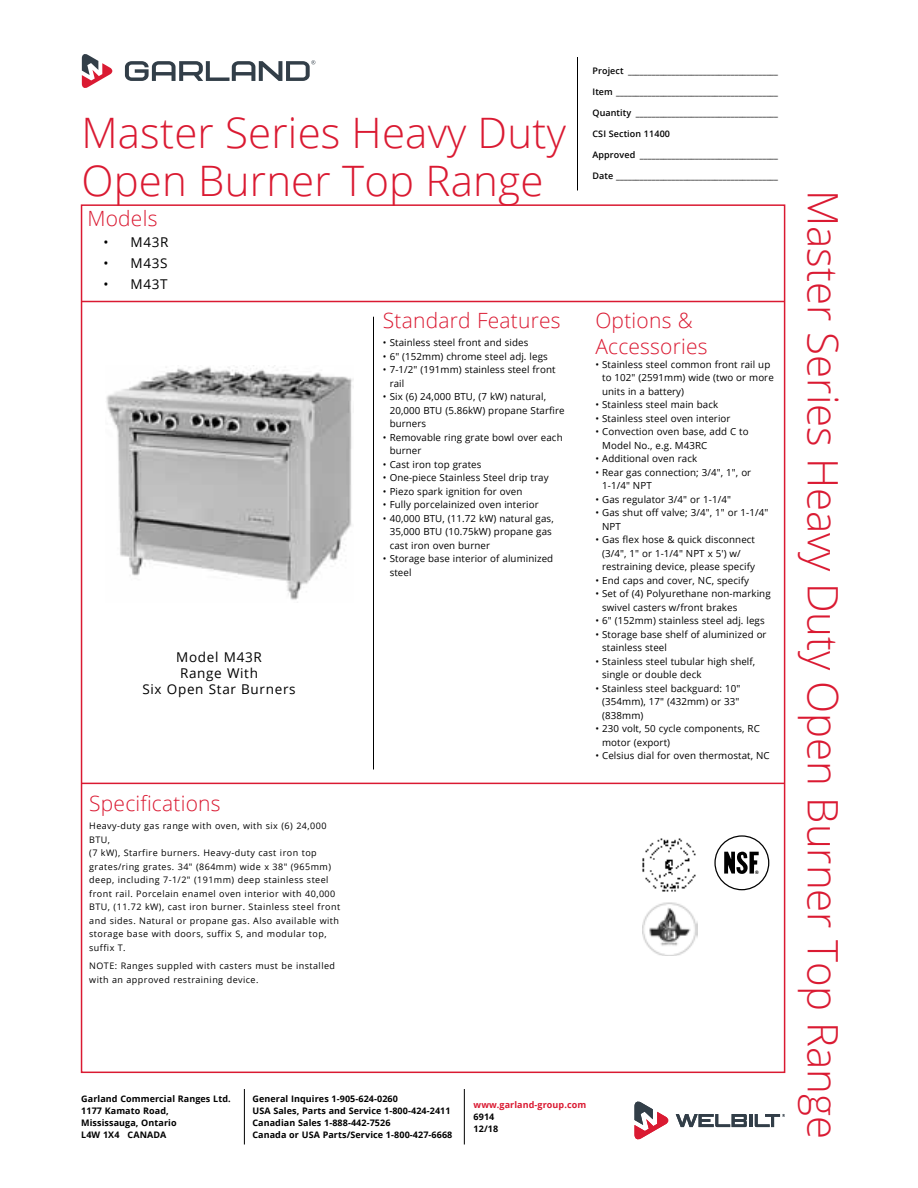
<style>
.page{position:relative;width:918px;height:1188px;background:#fff}
.page>*{position:absolute;margin:0;border:0;box-sizing:border-box;transform-origin:0 0}
.Side_Headers{font:300 42px "Open Sans";color:#da1a32}
.Header_-_Main{font:300 42px "Open Sans";letter-spacing:.005em;color:#da1a32}
.Header_-_Specs{font:300 21px "Open Sans";letter-spacing:.01em;color:#da1a32}
.Model_Number{font:13.5px/16.2px "Open Sans";letter-spacing:.05em;color:#000;text-align:center}
.t1{font:9.75px/13.5px "Open Sans";letter-spacing:.01em;color:#000}
.Specifications{font:9px/13.5px "Open Sans";letter-spacing:.05em;color:#000}
.t2{font:600 9px "Open Sans";letter-spacing:.01em;color:#000}
.Bottom_Signoff{font:700 9px/12px "Open Sans";letter-spacing:.01em;color:#000}
.Bottom_Signoff-2{font:700 9px "Open Sans";letter-spacing:.01em;color:#da1a32}
.t3{font:700 4.8px "Helvetica";color:#000}
</style>
<div class="page">
<hr style="left:577px;top:57px;width:1px;height:133px;background:#000">
<svg style="left:82px;top:54px;width:31px;height:34px"></svg>
<svg style="left:125px;top:60px;width:190px;height:21px"></svg>
<hr style="left:464px;top:1089px;width:1px;height:55px;background:#000">
<hr style="left:244px;top:1089px;width:1px;height:55px;background:#000">
<svg style="left:676px;top:1114px;width:109px;height:13px"></svg>
<svg style="left:634px;top:1102px;width:35px;height:37px"></svg>
<hr style="left:373px;top:317px;width:1px;height:452px;background:#000">
<hr style="left:81px;top:301px;width:703px;height:1px;background:#da1a32">
<hr style="left:82px;top:783px;width:702px;height:1px;background:#da1a32">
<img style="left:106px;top:365px;width:247px;height:235px">
<img style="left:642px;top:838px;width:54px;height:54px">
<img style="left:642px;top:902px;width:55px;height:53px">
<div style="left:714px;top:835px;width:55px;height:55px;border:1px solid #000;border-radius:50%"></div>
<svg style="left:724px;top:852px;width:35px;height:22px"></svg>
<p class="Header_-_Main" style="left:81px;top:104px;width:486px">Master Series Heavy Duty</p>
<p class="Header_-_Main" style="left:81px;top:152px;width:464px">Open Burner Top Range</p>
<p class="Header_-_Specs" style="left:87px;top:204px;width:72px">Models</p>
<p class="Model_Number" style="left:104px;top:234px;width:67px">• M43R</p>
<p class="Model_Number" style="left:104px;top:255px;width:66px">• M43S</p>
<p class="Model_Number" style="left:104px;top:276px;width:66px">• M43T</p>
<p class="Model_Number" style="left:176px;top:649px;width:87px">Model M43R</p>
<p class="Model_Number" style="left:142px;top:665px;width:155px">Range With<br>Six Open Star Burners</p>
<p class="Header_-_Specs" style="left:89px;top:789px;width:133px">Specifications</p>
<p class="Specifications" style="left:89px;top:819px;width:253px">Heavy‑duty gas range with oven, with six (6) 24,000<br>BTU,<br>(7 kW), Starfire burners. Heavy‑duty cast iron top grates/ring grates. 34" (864mm) wide x 38" (965mm) deep, including 7-1/2" (191mm) deep stainless steel front rail. Porcelain enamel oven interior with 40,000<br>BTU, (11.72 kW), cast iron burner. Stainless steel front and sides. Natural or propane gas. Also available with storage base with doors, suffix S, and modular top, suffix T.</p>
<p class="Specifications" style="left:89px;top:959px;width:247px">NOTE: Ranges suppled with casters must be installed with an approved restraining device.</p>
<p class="Header_-_Specs" style="left:383px;top:306px;width:179px">Standard Features</p>
<p class="t1" style="left:383px;top:336px;width:147px">• Stainless steel front and sides</p>
<p class="t1" style="left:383px;top:349px;width:166px">• 6" (152mm) chrome steel adj. legs</p>
<p class="t1" style="left:390px;top:363px;width:167px;text-indent:-7px">• 7-1/2" (191mm) stainless steel front rail</p>
<p class="t1" style="left:390px;top:390px;width:177px;text-indent:-7px">• Six (6) 24,000 BTU, (7 kW) natural,<br>20,000 BTU (5.86kW) propane Starfire burners</p>
<p class="t1" style="left:390px;top:430px;width:175px;text-indent:-7px">• Removable ring grate bowl over each burner</p>
<p class="t1" style="left:383px;top:457px;width:100px">• Cast iron top grates</p>
<p class="t1" style="left:383px;top:471px;width:167px">• One‑piece Stainless Steel drip tray</p>
<p class="t1" style="left:383px;top:484px;width:141px">• Piezo spark ignition for oven</p>
<p class="t1" style="left:383px;top:498px;width:157px">• Fully porcelainized oven interior</p>
<p class="t1" style="left:390px;top:511px;width:166px;text-indent:-7px">• 40,000 BTU, (11.72 kW) natural gas,<br>35,000 BTU (10.75kW) propane gas cast iron oven burner</p>
<p class="t1" style="left:390px;top:552px;width:165px;text-indent:-7px">• Storage base interior of aluminized steel</p>
<p class="t2" style="left:592px;top:64px;width:187px">Project ______________________________________</p>
<p class="t2" style="left:592px;top:85px;width:187px">Item _________________________________________</p>
<p class="t2" style="left:592px;top:106px;width:187px">Quantity ____________________________________</p>
<p class="t2" style="left:592px;top:127px;width:79px">CSI Section 11400</p>
<p class="t2" style="left:592px;top:148px;width:187px">Approved ___________________________________</p>
<p class="t2" style="left:592px;top:169px;width:187px">Date _________________________________________</p>
<p class="Header_-_Specs" style="left:595px;top:306px;width:99px">Options &amp;</p>
<p class="Header_-_Specs" style="left:595px;top:332px;width:114px">Accessories</p>
<p class="t1" style="left:602px;top:357px;width:173px;text-indent:-7px">• Stainless steel common front rail up to 102" (2591mm) wide (two or more units in a battery)</p>
<p class="t1" style="left:595px;top:398px;width:124px">• Stainless steel main back</p>
<p class="t1" style="left:595px;top:411px;width:137px">• Stainless steel oven interior</p>
<p class="t1" style="left:602px;top:425px;width:148px;text-indent:-7px">• Convection oven base, add C to<br>Model No., e.g. M43RC</p>
<p class="t1" style="left:595px;top:452px;width:103px">• Additional oven rack</p>
<p class="t1" style="left:602px;top:465px;width:151px;text-indent:-7px">• Rear gas connection; 3/4", 1", or<br>1-1/4" NPT</p>
<p class="t1" style="left:595px;top:492px;width:137px">• Gas regulator 3/4" or 1-1/4"</p>
<p class="t1" style="left:602px;top:506px;width:168px;text-indent:-7px">• Gas shut off valve; 3/4", 1" or 1-1/4"<br>NPT</p>
<p class="t1" style="left:602px;top:533px;width:154px;text-indent:-7px">• Gas flex hose &amp; quick disconnect (3/4", 1" or 1-1/4" NPT x 5') w/ restraining device, please specify</p>
<p class="t1" style="left:595px;top:573px;width:155px">• End caps and cover, NC, specify</p>
<p class="t1" style="left:602px;top:587px;width:170px;text-indent:-7px">• Set of (4) Polyurethane non-marking swivel casters w/front brakes</p>
<p class="t1" style="left:595px;top:614px;width:171px">• 6" (152mm) stainless steel adj. legs</p>
<p class="t1" style="left:602px;top:627px;width:166px;text-indent:-7px">• Storage base shelf of aluminized or stainless steel</p>
<p class="t1" style="left:602px;top:654px;width:155px;text-indent:-7px">• Stainless steel tubular high shelf, single or double deck</p>
<p class="t1" style="left:602px;top:681px;width:140px;text-align:justify;text-indent:-7px">• Stainless steel backguard: 10" (354mm), 17" (432mm) or 33" (838mm)</p>
<p class="t1" style="left:602px;top:722px;width:159px;text-indent:-7px">• 230 volt, 50 cycle components, RC motor (export)</p>
<p class="t1" style="left:595px;top:749px;width:176px">• Celsius dial for oven thermostat, NC</p>
<p class="t3" style="left:755px;top:868px;width:5px">®</p>
<p class="Bottom_Signoff" style="left:81px;top:1092px;width:151px">Garland Commercial Ranges Ltd.</p>
<p class="Bottom_Signoff" style="left:81px;top:1104px;width:97px">1177 Kamato Road,<br>Mississauga, Ontario<br>L4W 1X4 CANADA</p>
<p class="Bottom_Signoff" style="left:252px;top:1092px;width:147px">General Inquires 1-905-624-0260</p>
<p class="Bottom_Signoff" style="left:252px;top:1104px;width:201px">USA Sales, Parts and Service 1-800-424-2411<br>Canadian Sales 1-888-442-7526<br>Canada or USA Parts/Service 1-800-427-6668</p>
<p class="Bottom_Signoff-2" style="left:474px;top:1099px;width:114px">www.garland-group.com</p>
<p class="Bottom_Signoff" style="left:474px;top:1111px;width:22px">6914</p>
<p class="Bottom_Signoff" style="left:474px;top:1123px;width:26px">12/18</p>
<p class="Side_Headers" style="left:852px;top:190px;width:951px;rotate:90deg">Master Series Heavy Duty Open Burner Top Range</p>
</div>
